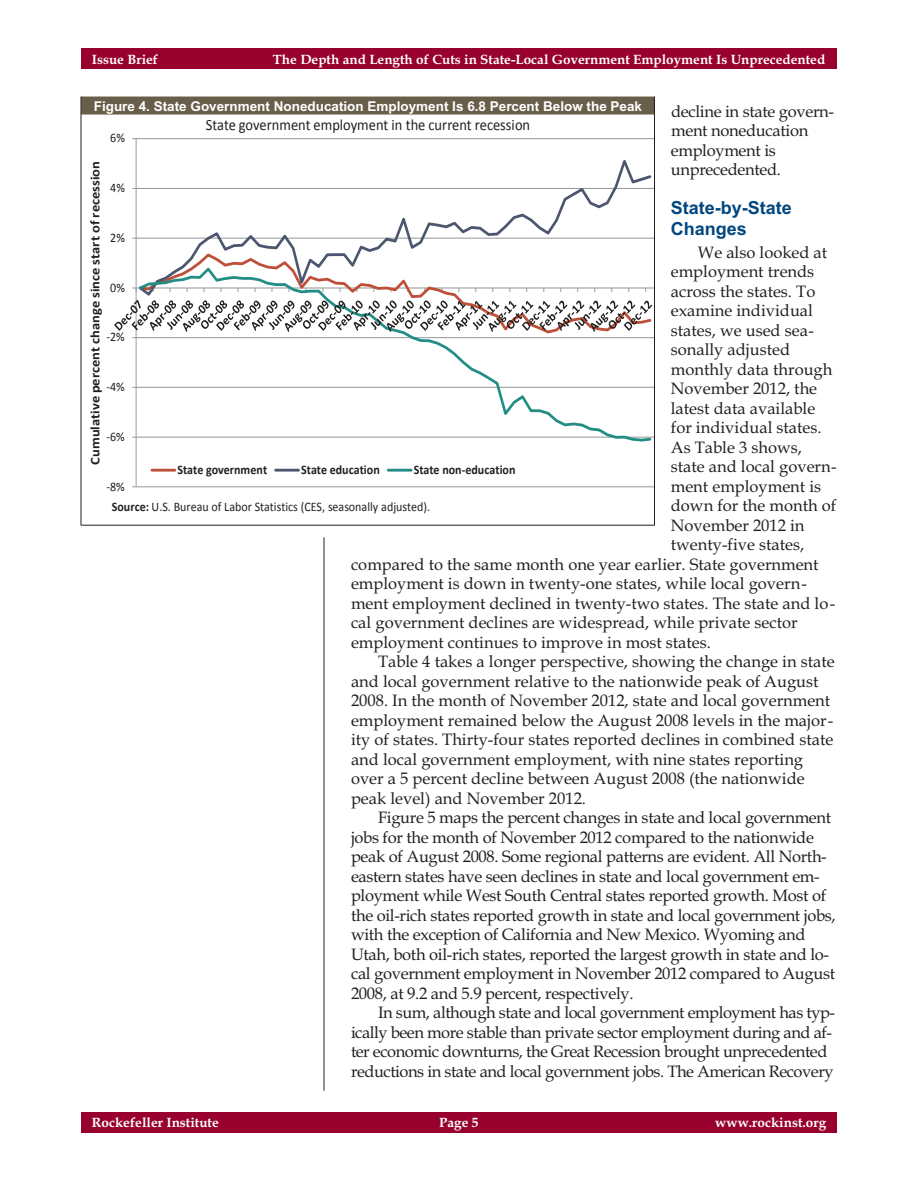
<style>
.page{position:relative;width:918px;height:1188px;background:#fff}
.page>*{position:absolute;margin:0;border:0;box-sizing:border-box;transform-origin:0 0}
.t1{font:700 18px/21px "Arial";color:#00467f}
.t2{font:16.5px "Book Antiqua";color:#231f20}
.t3{font:16.5px/19.5px "Book Antiqua";letter-spacing:-.02em;color:#231f20}
.t4{font:16.5px "Book Antiqua";letter-spacing:-.03em;color:#231f20}
.t5{font:15.75px "Calibri";color:#231f20;scale:.92 1}
.t6{font:700 13.5px "Book Antiqua";color:#fff}
.t7{font:700 13.5px "Arial";color:#fff}
.t8{font:700 13.35px "Calibri";letter-spacing:.005em;color:#231f20;scale:1.09 1}
.t9{font:13.05px "Calibri";color:#231f20;scale:.92 1}
.t10{font:700 13.05px "Calibri";color:#231f20;scale:.92 1}
.s1{font-weight:700}
</style>
<div class="page">
<hr style="left:324px;top:537px;width:1px;height:554px;background:#231f20">
<div style="left:81px;top:49px;width:756px;height:20px;background:#98002e"></div>
<div style="left:81px;top:1112px;width:756px;height:20px;background:#98002e"></div>
<hr style="left:136px;top:486px;width:518px;height:1px;background:#989a9d">
<hr style="left:136px;top:437px;width:518px;height:1px;background:#989a9d">
<hr style="left:136px;top:387px;width:518px;height:1px;background:#989a9d">
<hr style="left:136px;top:337px;width:518px;height:1px;background:#989a9d">
<hr style="left:136px;top:238px;width:518px;height:1px;background:#989a9d">
<hr style="left:136px;top:188px;width:518px;height:1px;background:#989a9d">
<hr style="left:136px;top:138px;width:518px;height:1px;background:#989a9d">
<hr style="left:136px;top:139px;width:1px;height:348px;background:#989a9d">
<hr style="left:136px;top:288px;width:518px;height:1px;background:#989a9d">
<svg style="left:137px;top:160px;width:516px;height:92px"></svg>
<svg style="left:137px;top:338px;width:516px;height:104px"></svg>
<svg style="left:114px;top:252px;width:539px;height:86px"></svg>
<hr style="left:152px;top:469px;width:23px;height:3px;background:#be4f38">
<hr style="left:276px;top:469px;width:23px;height:3px;background:#4c566f">
<hr style="left:388px;top:469px;width:23px;height:3px;background:#238e85">
<div style="left:81px;top:97px;width:573px;height:18px;background:#695e49"></div>
<hr style="left:654px;top:97px;width:1px;height:428px;background:#231f20">
<hr style="left:81px;top:525px;width:573px;height:1px;background:#231f20">
<hr style="left:81px;top:97px;width:1px;height:428px;background:#231f20">
<p class="t6" style="left:92px;top:54px;width:68px">Issue Brief</p>
<p class="t6" style="left:273px;top:54px;width:554px">The Depth and Length of Cuts in State-Local Government Employment Is Unprecedented</p>
<p class="t7" style="left:94px;top:102px;width:550px">Figure 4. State Government Noneducation Employment Is 6.8 Percent Below the Peak</p>
<p class="t3" style="left:671px;top:103px;width:165px">decline in state govern&shy;ment noneducation employment is unprecedented.</p>
<p class="t1" style="left:671px;top:199px;width:123px">State-by-State<br>Changes</p>
<p class="t2" style="left:698px;top:246px;width:131px">We also looked at</p>
<p class="t2" style="left:671px;top:265px;width:145px">employment trends</p>
<p class="t2" style="left:671px;top:285px;width:146px">across the states. To</p>
<p class="t2" style="left:671px;top:304px;width:144px">examine individual</p>
<p class="t2" style="left:671px;top:324px;width:145px">states, we used sea-</p>
<p class="t2" style="left:671px;top:343px;width:121px">sonally adjusted</p>
<p class="t2" style="left:671px;top:363px;width:163px">monthly data through</p>
<p class="t2" style="left:671px;top:382px;width:148px">November 2012, the</p>
<p class="t2" style="left:671px;top:402px;width:146px">latest data available</p>
<p class="t2" style="left:671px;top:421px;width:152px">for individual states.</p>
<p class="t2" style="left:671px;top:441px;width:133px">As Table 3 shows,</p>
<p class="t2" style="left:671px;top:460px;width:167px">state and local govern-</p>
<p class="t2" style="left:671px;top:480px;width:152px">ment employment is</p>
<p class="t2" style="left:671px;top:499px;width:167px">down for the month of</p>
<p class="t2" style="left:671px;top:519px;width:135px">November 2012 in</p>
<p class="t2" style="left:671px;top:538px;width:135px">twenty-five states,</p>
<p class="t2" style="left:351px;top:558px;width:469px">compared to the same month one year earlier. State government</p>
<p class="t2" style="left:351px;top:577px;width:457px">employment is down in twenty-one states, while local govern-</p>
<p class="t2" style="left:351px;top:597px;width:486px">ment employment declined in twenty-two states. The state and lo-</p>
<p class="t2" style="left:351px;top:616px;width:448px">cal government declines are widespread, while private sector</p>
<p class="t2" style="left:351px;top:636px;width:361px">employment continues to improve in most states.</p>
<p class="t2" style="left:378px;top:655px;width:458px">Table 4 takes a longer perspective, showing the change in state</p>
<p class="t2" style="left:351px;top:675px;width:469px">and local government relative to the nationwide peak of August</p>
<p class="t2" style="left:351px;top:694px;width:481px">2008. In the month of November 2012, state and local government</p>
<p class="t2" style="left:351px;top:714px;width:484px">employment remained below the August 2008 levels in the major-</p>
<p class="t2" style="left:351px;top:733px;width:484px">ity of states. Thirty-four states reported declines in combined state</p>
<p class="t2" style="left:351px;top:753px;width:454px">and local government employment, with nine states reporting</p>
<p class="t2" style="left:351px;top:772px;width:455px">over a 5 percent decline between August 2008 (the nationwide</p>
<p class="t2" style="left:351px;top:792px;width:237px">peak level) and November 2012.</p>
<p class="t3" style="left:378px;top:810px;width:455px">Figure 5 maps the percent changes in state and local government</p>
<p class="t3" style="left:351px;top:829px;width:464px">jobs for the month of November 2012 compared to the nationwide</p>
<p class="t3" style="left:351px;top:849px;width:477px">peak of August 2008. Some regional patterns are evident. All North-</p>
<p class="t3" style="left:351px;top:868px;width:470px">eastern states have seen declines in state and local government em-</p>
<p class="t3" style="left:351px;top:888px;width:477px">ployment while West South Central states reported growth. Most of</p>
<p class="t3" style="left:351px;top:907px;width:486px">the oil-rich states reported growth in state and local government jobs,</p>
<p class="t3" style="left:351px;top:927px;width:456px">with the exception of California and New Mexico. Wyoming and</p>
<p class="t3" style="left:351px;top:946px;width:480px">Utah, both oil-rich states, reported the largest growth in state and lo-</p>
<p class="t3" style="left:351px;top:966px;width:486px">cal government employment in November 2012 compared to August</p>
<p class="t3" style="left:351px;top:985px;width:284px">2008, at 9.2 and 5.9 percent, respectively.</p>
<p class="t4" style="left:378px;top:1006px;width:459px">In sum, although state and local government employment has typ-</p>
<p class="t4" style="left:351px;top:1026px;width:482px">ically been more stable than private sector employment during and af-</p>
<p class="t4" style="left:351px;top:1045px;width:478px">ter economic downturns, the Great Recession brought unprecedented</p>
<p class="t4" style="left:351px;top:1065px;width:484px">reductions in state and local government jobs. The American Recovery</p>
<p class="t5" style="left:206px;top:119px;width:354px">State government employment in the current recession</p>
<p class="t9" style="left:110px;top:133px;width:17px">6%</p>
<p class="t8" style="left:89px;top:465px;width:280px;rotate:-90deg">Cumulative percent change since start of recession</p>
<p class="t9" style="left:110px;top:182px;width:17px">4%</p>
<p class="t9" style="left:110px;top:232px;width:17px">2%</p>
<p class="t9" style="left:110px;top:282px;width:17px">0%</p>
<p class="t9" style="left:107px;top:332px;width:21px">-2%</p>
<p class="t9" style="left:107px;top:381px;width:21px">-4%</p>
<p class="t9" style="left:107px;top:431px;width:21px">-6%</p>
<p class="t10" style="left:177px;top:464px;width:99px">State government</p>
<p class="t10" style="left:301px;top:464px;width:87px">State education</p>
<p class="t10" style="left:414px;top:464px;width:112px">State non-education</p>
<p class="t9" style="left:112px;top:502px;width:348px"><span class="s1">Source:</span> U.S. Bureau of Labor Statistics (CES, seasonally adjusted).</p>
<p class="t9" style="left:107px;top:481px;width:21px">-8%</p>
<p class="t6" style="left:92px;top:1118px;width:129px">Rockefeller Institute</p>
<p class="t6" style="left:439px;top:1118px;width:41px">Page 5</p>
<p class="t6" style="left:715px;top:1118px;width:113px">www.rockinst.org</p>
</div>
